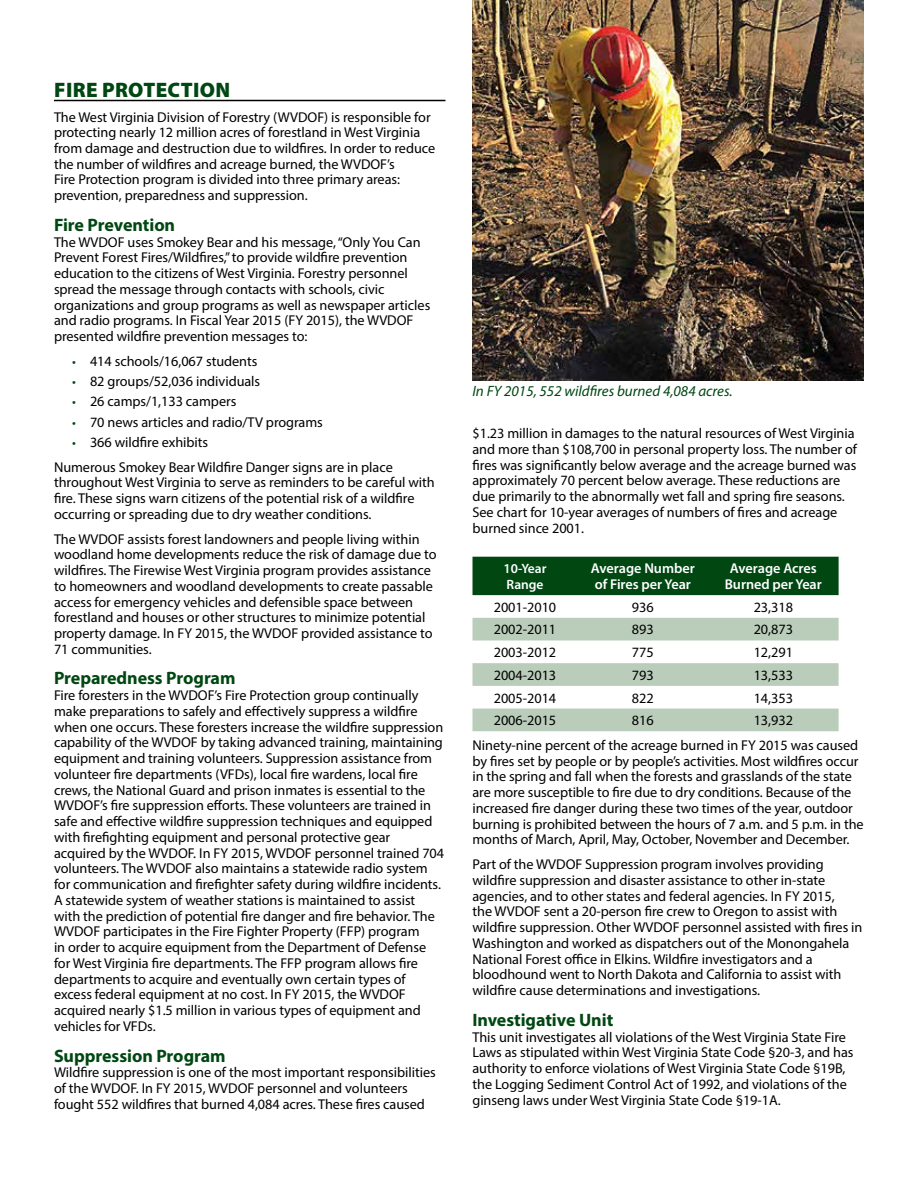
<style>
.page{position:relative;width:918px;height:1188px;background:#fff}
.page>*{position:absolute;margin:0;border:0;box-sizing:border-box;transform-origin:0 0}
.t1{font:900 21px "Myriad Pro";letter-spacing:.015em;color:#004712}
.t2{font:700 18px "Myriad Pro";letter-spacing:-.005em;color:#004712}
.t3{font:italic 15px "Myriad Pro";color:#004712}
.t4{font:14.25px/15.8px "Myriad Pro";letter-spacing:-.005em;color:#000}
.t5{font:600 14.25px/15.8px "Myriad Pro";letter-spacing:-.005em;color:#fff}
.t6{font:600 13.5px/15.8px "Myriad Pro";letter-spacing:-.005em;color:#fff}
.s1{font-size:13.5px;color:#004712}
</style>
<div class="page">
<hr style="left:54px;top:100px;width:392px;height:1px;background:#000">
<div style="left:472px;top:557px;width:367px;height:38px;background:#004712"></div>
<svg style="left:472px;top:618px;width:367px;height:113px"></svg>
<img style="left:472px;top:0;width:392px;height:380px">
<h1 class="t1" style="left:54px;top:76px;width:178px">FIRE PROTECTION</h1>
<p class="t4" style="left:54px;top:109px;width:383px">The West Virginia Division of Forestry (WVDOF) is responsible for protecting nearly 12 million acres of forestland in West Virginia from damage and destruction due to wildfires. In order to reduce the number of wildfires and acreage burned, the WVDOF’s<br>Fire Protection program is divided into three primary areas: prevention, preparedness and suppression.</p>
<p class="t2" style="left:54px;top:213px;width:123px">Fire Prevention</p>
<p class="t4" style="left:54px;top:234px;width:378px">The WVDOF uses Smokey Bear and his message, “Only You Can Prevent Forest Fires/Wildfires,” to provide wildfire prevention education to the citizens of West Virginia. Forestry personnel spread the message through contacts with schools, civic organizations and group programs as well as newspaper articles and radio programs. In Fiscal Year 2015 (FY 2015), the WVDOF presented wildfire prevention messages to:</p>
<p class="t4" style="left:72px;top:353px;width:187px"><span class="s1">•</span> 414 schools/16,067 students</p>
<p class="t4" style="left:72px;top:373px;width:190px"><span class="s1">•</span> 82 groups/52,036 individuals</p>
<p class="t4" style="left:72px;top:393px;width:166px"><span class="s1">•</span> 26 camps/1,133 campers</p>
<p class="t4" style="left:72px;top:414px;width:252px"><span class="s1">•</span> 70 news articles and radio/TV programs</p>
<p class="t4" style="left:54px;top:429px;width:340px;line-height:24.8px;text-indent:18px"><span class="s1">•</span> 366 wildfire exhibits<br>Numerous Smokey Bear Wildfire Danger signs are in place</p>
<p class="t4" style="left:54px;top:474px;width:382px">throughout West Virginia to serve as reminders to be careful with fire. These signs warn citizens of the potential risk of a wildfire occurring or spreading due to dry weather conditions.</p>
<p class="t4" style="left:54px;top:531px;width:384px">The WVDOF assists forest landowners and people living within woodland home developments reduce the risk of damage due to wildfires. The Firewise West Virginia program provides assistance to homeowners and woodland developments to create passable access for emergency vehicles and defensible space between forestland and houses or other structures to minimize potential property damage. In FY 2015, the WVDOF provided assistance to 71 communities.</p>
<p class="t2" style="left:54px;top:667px;width:183px">Preparedness Program</p>
<p class="t4" style="left:54px;top:687px;width:392px">Fire foresters in the WVDOF’s Fire Protection group continually make preparations to safely and effectively suppress a wildfire when one occurs. These foresters increase the wildfire suppression capability of the WVDOF by taking advanced training, maintaining equipment and training volunteers. Suppression assistance from volunteer fire departments (VFDs), local fire wardens, local fire crews, the National Guard and prison inmates is essential to the WVDOF’s fire suppression efforts. These volunteers are trained in safe and effective wildfire suppression techniques and equipped with firefighting equipment and personal protective gear acquired by the WVDOF. In FY 2015, WVDOF personnel trained 704 volunteers. The WVDOF also maintains a statewide radio system for communication and firefighter safety during wildfire incidents.<br>A statewide system of weather stations is maintained to assist with the prediction of potential fire danger and fire behavior. The WVDOF participates in the Fire Fighter Property (FFP) program<br>in order to acquire equipment from the Department of Defense for West Virginia fire departments. The FFP program allows fire departments to acquire and eventually own certain types of excess federal equipment at no cost. In FY 2015, the WVDOF acquired nearly $1.5 million in various types of equipment and vehicles for VFDs.</p>
<p class="t2" style="left:54px;top:1044px;width:173px">Suppression Program</p>
<p class="t4" style="left:54px;top:1064px;width:383px">Wildfire suppression is one of the most important responsibilities of the WVDOF. In FY 2015, WVDOF personnel and volunteers fought 552 wildfires that burned 4,084 acres. These fires caused</p>
<p class="t3" style="left:472px;top:382px;width:262px">In FY 2015, 552 wildfires burned 4,084 acres.</p>
<p class="t4" style="left:472px;top:425px;width:386px">$1.23 million in damages to the natural resources of West Virginia and more than $108,700 in personal property loss. The number of fires was significantly below average and the acreage burned was approximately 70 percent below average. These reductions are due primarily to the abnormally wet fall and spring fire seasons.<br>See chart for 10-year averages of numbers of fires and acreage burned since 2001.</p>
<p class="t6" style="left:504px;top:561px;width:44px">10-Year<br>Range</p>
<p class="t5" style="left:591px;top:560px;width:105px">Average Number of Fires per Year</p>
<p class="t5" style="left:725px;top:560px;width:99px;text-align:center">Average Acres<br>Burned per Year</p>
<p class="t4" style="left:494px;top:599px;width:64px">2001-2010</p>
<p class="t4" style="left:632px;top:599px;width:23px">936</p>
<p class="t4" style="left:754px;top:599px;width:41px">23,318</p>
<p class="t4" style="left:494px;top:622px;width:64px">2002-2011</p>
<p class="t4" style="left:632px;top:622px;width:23px">893</p>
<p class="t4" style="left:754px;top:622px;width:41px">20,873</p>
<p class="t4" style="left:494px;top:644px;width:64px">2003-2012</p>
<p class="t4" style="left:632px;top:644px;width:23px">775</p>
<p class="t4" style="left:754px;top:644px;width:41px">12,291</p>
<p class="t4" style="left:494px;top:667px;width:64px">2004-2013</p>
<p class="t4" style="left:632px;top:667px;width:23px">793</p>
<p class="t4" style="left:754px;top:667px;width:41px">13,533</p>
<p class="t4" style="left:494px;top:690px;width:64px">2005-2014</p>
<p class="t4" style="left:632px;top:690px;width:23px">822</p>
<p class="t4" style="left:754px;top:690px;width:41px">14,353</p>
<p class="t4" style="left:494px;top:712px;width:64px">2006-2015</p>
<p class="t4" style="left:632px;top:712px;width:23px">816</p>
<p class="t4" style="left:472px;top:708px;width:387px;line-height:24.8px;text-indent:281px">13,932<br>Ninety-nine percent of the acreage burned in FY 2015 was caused</p>
<p class="t4" style="left:472px;top:753px;width:393px">by fires set by people or by people’s activities. Most wildfires occur in the spring and fall when the forests and grasslands of the state are more susceptible to fire due to dry conditions. Because of the increased fire danger during these two times of the year, outdoor burning is prohibited between the hours of 7 a.m. and 5 p.m. in the months of March, April, May, October, November and December.</p>
<p class="t4" style="left:472px;top:856px;width:392px">Part of the WVDOF Suppression program involves providing wildfire suppression and disaster assistance to other in-state agencies, and to other states and federal agencies. In FY 2015,<br>the WVDOF sent a 20-person fire crew to Oregon to assist with wildfire suppression. Other WVDOF personnel assisted with fires in Washington and worked as dispatchers out of the Monongahela National Forest office in Elkins. Wildfire investigators and a bloodhound went to North Dakota and California to assist with wildfire cause determinations and investigations.</p>
<p class="t2" style="left:472px;top:1008px;width:142px">Investigative Unit</p>
<p class="t4" style="left:472px;top:1029px;width:383px">This unit investigates all violations of the West Virginia State Fire Laws as stipulated within West Virginia State Code §20-3, and has authority to enforce violations of West Virginia State Code §19B, the Logging Sediment Control Act of 1992, and violations of the ginseng laws under West Virginia State Code §19-1A.</p>
</div>
